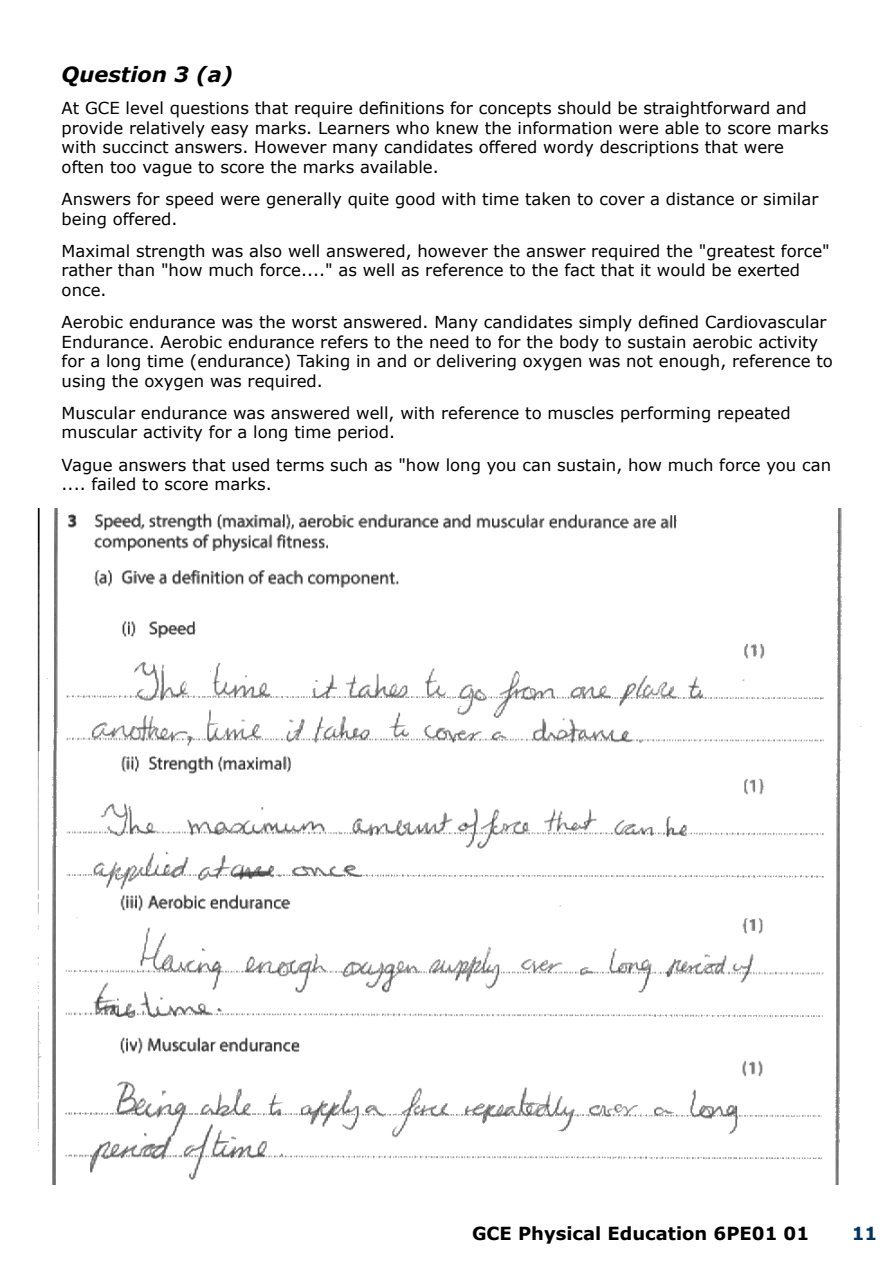
<style>
.page{position:relative;width:893px;height:1263px;background:#fff}
.page>*{position:absolute;margin:0;border:0;box-sizing:border-box;transform-origin:0 0}
.t1{font:italic 700 21px "Verdana";color:#000}
.t2{font:700 18px "Verdana";color:#000}
.t3{font:700 18px "Verdana";color:#00355f}
.t4{font:16.5px/19.5px "Verdana";color:#000}
</style>
<div class="page">
<img style="left:37px;top:508px;width:825px;height:677px">
<p class="t1" style="left:62px;top:59px;width:173px">Question 3 (a)</p>
<p class="t4" style="left:62px;top:98px;width:768px">At GCE level questions that require definitions for concepts should be straightforward and provide relatively easy marks. Learners who knew the information were able to score marks with succinct answers. However many candidates offered wordy descriptions that were often too vague to score the marks available.</p>
<p class="t4" style="left:62px;top:189px;width:758px">Answers for speed were generally quite good with time taken to cover a distance or similar being offered.</p>
<p class="t4" style="left:62px;top:241px;width:770px">Maximal strength was also well answered, however the answer required the "greatest force" rather than "how much force...." as well as reference to the fact that it would be exerted once.</p>
<p class="t4" style="left:62px;top:312px;width:773px">Aerobic endurance was the worst answered. Many candidates simply defined Cardiovascular Endurance. Aerobic endurance refers to the need to for the body to sustain aerobic activity for a long time (endurance) Taking in and or delivering oxygen was not enough, reference to using the oxygen was required.</p>
<p class="t4" style="left:62px;top:403px;width:730px">Muscular endurance was answered well, with reference to muscles performing repeated muscular activity for a long time period.</p>
<p class="t4" style="left:62px;top:455px;width:771px">Vague answers that used terms such as "how long you can sustain, how much force you can .... failed to score marks.</p>
<p class="t2" style="left:472px;top:1221px;width:339px">GCE Physical Education 6PE01 01</p>
<p class="t3" style="left:852px;top:1221px;width:27px">11</p>
</div>
